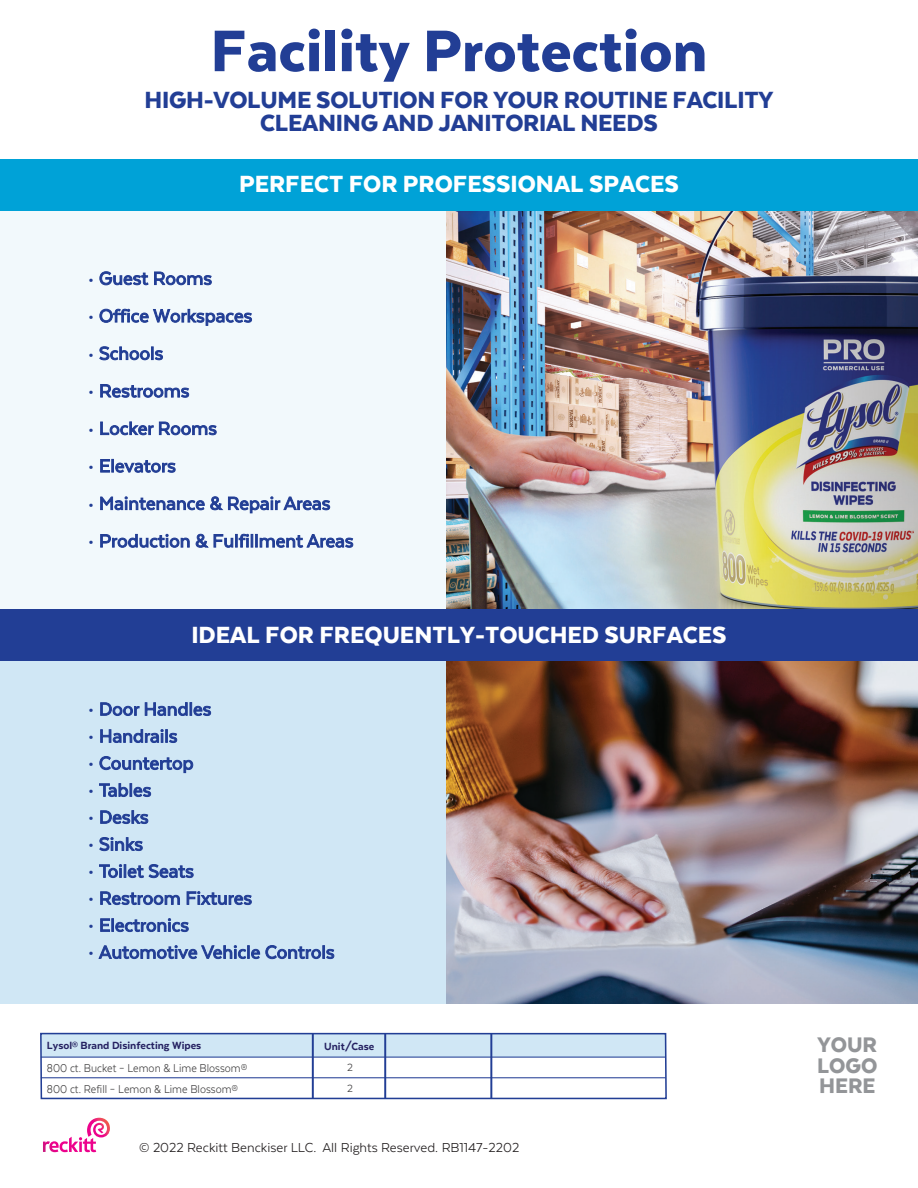
<style>
.page{position:relative;width:918px;height:1188px;background:#fff}
.page>*{position:absolute;margin:0;border:0;box-sizing:border-box;transform-origin:0 0}
.t1{font:900 67.5px "Texta";color:#223e95}
.t2{font:900 27px/22.5px "Texta";letter-spacing:-.01em;color:#223e95;text-align:center}
.t3{font:900 27px "Texta";color:#fff}
.t4{font:900 24.3px/20.9px "Texta";color:#939598;text-align:justify}
.t5{font:500 21px "Texta";color:#223e95}
.t6{font:15px "Texta";color:#231f20}
.t7{font:13.05px "Texta";color:#424142;scale:.92 1}
.t8{font:800 12px "Texta";color:#252161}
.t9{font:12px "Texta";color:#424142}
</style>
<div class="page">
<div style="left:0;top:202px;width:918px;height:496px;background:#f2f9fc"></div>
<div style="left:0;top:622px;width:918px;height:381px;background:#d0e7f5"></div>
<img style="left:447px;top:210px;width:471px;height:793px">
<div style="left:0;top:610px;width:918px;height:51px;background:#223e95"></div>
<div style="left:0;top:159px;width:918px;height:51px;background:#00a2d7"></div>
<svg style="left:43px;top:1118px;width:67px;height:34px"></svg>
<svg style="left:40px;top:1032px;width:627px;height:68px"></svg>
<hr style="left:41px;top:1057px;width:625px;height:1px;background:#223e95">
<hr style="left:41px;top:1077px;width:625px;height:1px;background:#223e95">
<h1 class="t1" style="left:211px;top:16px;width:498px">Facility Protection</h1>
<p class="t2" style="left:145px;top:89px;width:630px">HIGH-VOLUME SOLUTION FOR YOUR ROUTINE FACILITY<br>CLEANING AND JANITORIAL NEEDS</p>
<p class="t3" style="left:239px;top:170px;width:441px">PERFECT FOR PROFESSIONAL SPACES</p>
<p class="t5" style="left:88px;top:268px;width:126px">• Guest Rooms</p>
<p class="t5" style="left:88px;top:305px;width:166px">• Office Workspaces</p>
<p class="t5" style="left:88px;top:343px;width:77px">• Schools</p>
<p class="t5" style="left:88px;top:380px;width:103px">• Restrooms</p>
<p class="t5" style="left:88px;top:418px;width:131px">• Locker Rooms</p>
<p class="t5" style="left:88px;top:455px;width:90px">• Elevators</p>
<p class="t5" style="left:88px;top:493px;width:244px">• Maintenance &amp; Repair Areas</p>
<p class="t5" style="left:88px;top:530px;width:267px">• Production &amp; Fulfillment Areas</p>
<p class="t3" style="left:191px;top:621px;width:537px">IDEAL FOR FREQUENTLY-TOUCHED SURFACES</p>
<p class="t5" style="left:88px;top:698px;width:125px">• Door Handles</p>
<p class="t5" style="left:88px;top:725px;width:91px">• Handrails</p>
<p class="t5" style="left:88px;top:752px;width:107px">• Countertop</p>
<p class="t5" style="left:88px;top:779px;width:65px">• Tables</p>
<p class="t5" style="left:88px;top:806px;width:62px">• Desks</p>
<p class="t5" style="left:88px;top:833px;width:57px">• Sinks</p>
<p class="t5" style="left:88px;top:860px;width:108px">• Toilet Seats</p>
<p class="t5" style="left:88px;top:887px;width:166px">• Restroom Fixtures</p>
<p class="t5" style="left:88px;top:914px;width:103px">• Electronics</p>
<p class="t5" style="left:88px;top:941px;width:248px">• Automotive Vehicle Controls</p>
<p class="t8" style="left:47px;top:1039px;width:156px">Lysol® Brand Disinfecting Wipes</p>
<p class="t8" style="left:324px;top:1040px;width:52px">Unit/Case</p>
<p class="t7" style="left:47px;top:1061px;width:219px">800 ct. Bucket – Lemon &amp; Lime Blossom®</p>
<p class="t9" style="left:347px;top:1061px;width:7px">2</p>
<p class="t7" style="left:47px;top:1082px;width:209px">800 ct. Refill – Lemon &amp; Lime Blossom®</p>
<p class="t9" style="left:347px;top:1082px;width:7px">2</p>
<p class="t6" style="left:139px;top:1140px;width:382px">© 2022 Reckitt Benckiser LLC. All Rights Reserved. RB1147-2202</p>
<p class="t4" style="left:817px;top:1034px;width:62px">YOUR LOGO HERE</p>
</div>
